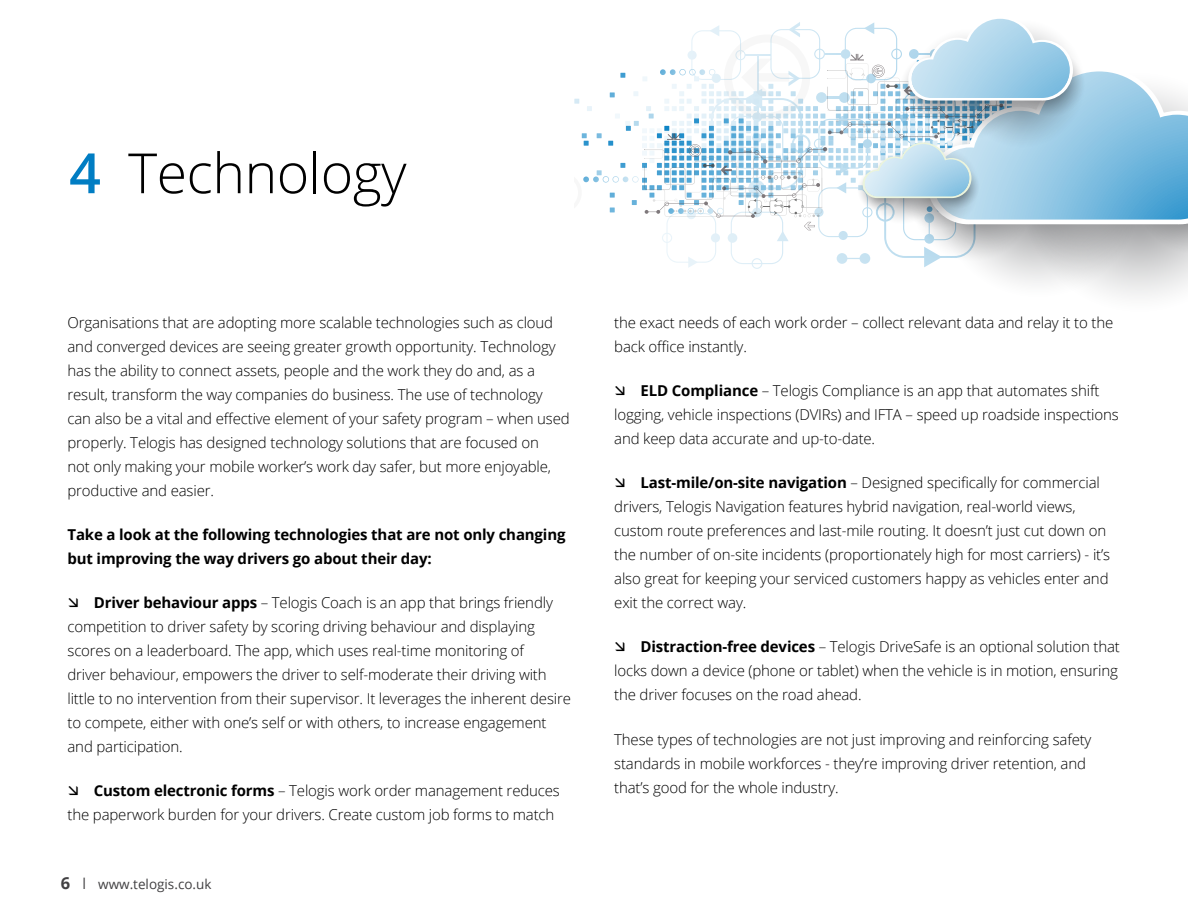
<style>
.page{position:relative;width:1188px;height:918px;background:#fff}
.page>*{position:absolute;margin:0;border:0;box-sizing:border-box;transform-origin:0 0}
.t1{font:300 55.5px "Open Sans";letter-spacing:-.01em;color:#000}
.t2{font:300 15px/24px "Open Sans";letter-spacing:-.01em;color:#000}
.t3{font:700 15px/24px "Open Sans";letter-spacing:-.01em;color:#000}
.t4{font:13.5px "Open Sans";color:#414042}
.s1{font-weight:600;color:#007dc3}
.s2{font-weight:700}
.s3{font-weight:700;font-size:16.5px}
</style>
<div class="page">
<svg style="left:574px;top:18px;width:614px;height:278px"></svg>
<h1 class="t1" style="left:69px;top:135px;width:339px"><span class="s1">4</span> Technology</h1>
<p class="t2" style="left:68px;top:310px;width:504px">Organisations that are adopting more scalable technologies such as cloud and converged devices are seeing greater growth opportunity. Technology has the ability to connect assets, people and the work they do and, as a result, transform the way companies do business. The use of technology can also be a vital and effective element of your safety program – when used properly. Telogis has designed technology solutions that are focused on<br>not only making your mobile worker’s work day safer, but more enjoyable, productive and easier.</p>
<p class="t3" style="left:68px;top:522px;width:500px">Take a look at the following technologies that are not only changing but improving the way drivers go about their day:</p>
<p class="t2" style="left:68px;top:590px;width:505px;text-indent:26px"><span class="s2">Driver behaviour apps</span> – Telogis Coach is an app that brings friendly competition to driver safety by scoring driving behaviour and displaying scores on a leaderboard. The app, which uses real-time monitoring of<br>driver behaviour, empowers the driver to self-moderate their driving with little to no intervention from their supervisor. It leverages the inherent desire to compete, either with one’s self or with others, to increase engagement and participation.</p>
<p class="t2" style="left:68px;top:778px;width:494px;text-indent:26px"><span class="s2">Custom electronic forms</span> – Telogis work order management reduces the paperwork burden for your drivers. Create custom job forms to match</p>
<p class="t4" style="left:61px;top:875px;width:152px"><span class="s3">6</span> ❘ www.telogis.co.uk</p>
<p class="t2" style="left:614px;top:310px;width:501px">the exact needs of each work order – collect relevant data and relay it to the back office instantly.</p>
<p class="t2" style="left:614px;top:378px;width:506px;text-indent:26px"><span class="s2">ELD Compliance</span> – Telogis Compliance is an app that automates shift logging, vehicle inspections (DVIRs) and IFTA – speed up roadside inspections and keep data accurate and up-to-date.</p>
<p class="t2" style="left:614px;top:470px;width:497px;text-indent:26px"><span class="s2">Last-mile/on-site navigation</span> – Designed specifically for commercial drivers, Telogis Navigation features hybrid navigation, real-world views, custom route preferences and last-mile routing. It doesn’t just cut down on the number of on-site incidents (proportionately high for most carriers) - it’s also great for keeping your serviced customers happy as vehicles enter and exit the correct way.</p>
<p class="t2" style="left:614px;top:634px;width:507px;text-indent:26px"><span class="s2">Distraction-free devices</span> – Telogis DriveSafe is an optional solution that locks down a device (phone or tablet) when the vehicle is in motion, ensuring the driver focuses on the road ahead.</p>
<p class="t2" style="left:614px;top:727px;width:479px">These types of technologies are not just improving and reinforcing safety standards in mobile workforces - they’re improving driver retention, and that’s good for the whole industry.</p>
</div>
